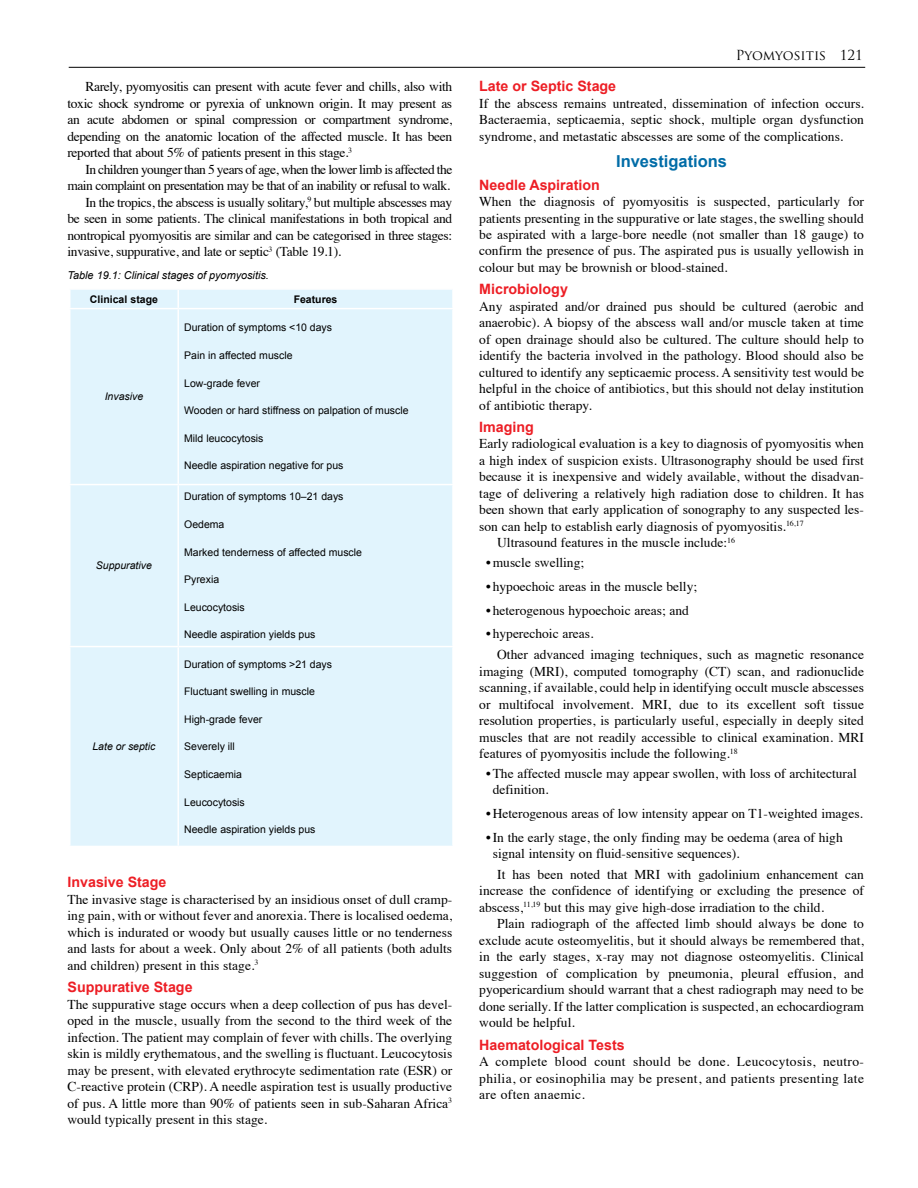
<style>
.page{position:relative;width:918px;height:1188px;background:#fff}
.page>*{position:absolute;margin:0;border:0;box-sizing:border-box;transform-origin:0 0}
.t1{font:700 16.5px "Arial";color:#006ca7}
.t2{font:700 14.25px "Arial";color:#ed1e25}
.t3{font:13.5px/16.5px "Times";color:#000;text-align:justify}
.t4{font:13.5px "Times";letter-spacing:-.025em;color:#000}
.t5{font:13.5px "Times";letter-spacing:-.04em;color:#000}
.t6{font:13.5px "Trajan Pro";color:#000}
.t7{font:italic 10.8px "Arial";color:#000}
.t8{font:10.5px "Arial";color:#000}
.t9{font:italic 10.5px "Arial";color:#000}
.t10{font:700 10.5px "Arial";color:#000}
</style>
<div class="page">
<hr style="left:69px;top:67px;width:796px;height:1px;background:#000">
<div style="left:70px;top:290px;width:382px;height:556px;background:#e1f4fd"></div>
<svg style="left:177px;top:290px;width:2px;height:18px"></svg>
<hr style="left:69px;top:308px;width:109px;height:1px;background:#fff">
<hr style="left:178px;top:308px;width:276px;height:1px;background:#fff">
<hr style="left:177px;top:309px;width:2px;height:175px;background:#fff">
<hr style="left:69px;top:484px;width:109px;height:1px;background:#fff">
<hr style="left:178px;top:484px;width:276px;height:1px;background:#fff">
<hr style="left:177px;top:485px;width:2px;height:161px;background:#fff">
<hr style="left:69px;top:646px;width:109px;height:1px;background:#fff">
<hr style="left:178px;top:646px;width:276px;height:1px;background:#fff">
<hr style="left:177px;top:647px;width:2px;height:199px;background:#fff">
<p class="t3" style="left:68px;top:77px;width:386px;text-indent:18px">Rarely, pyomyositis can present with acute fever and chills, also with toxic shock syndrome or pyrexia of unknown origin. It may present as an acute abdomen or spinal compression or compartment syndrome, depending on the anatomic location of the affected muscle. It has been reported that about 5% of patients present in this stage.<sup>3</sup></p>
<p class="t5" style="left:85px;top:156px;width:368px">In children younger than 5 years of age, when the lower limb is affected the</p>
<p class="t5" style="left:68px;top:173px;width:384px">main complaint on presentation may be that of an inability or refusal to walk.</p>
<p class="t4" style="left:85px;top:189px;width:368px">In the tropics, the abscess is usually solitary,<sup>9</sup> but multiple abscesses may</p>
<p class="t4" style="left:68px;top:206px;width:386px">be seen in some patients. The clinical manifestations in both tropical and</p>
<p class="t4" style="left:68px;top:222px;width:386px">nontropical pyomyositis are similar and can be categorised in three stages:</p>
<p class="t4" style="left:68px;top:239px;width:275px">invasive, suppurative, and late or septic<sup>3</sup> (Table 19.1).</p>
<p class="t7" style="left:68px;top:268px;width:203px">Table 19.1: Clinical stages of pyomyositis.</p>
<p class="t10" style="left:90px;top:292px;width:69px">Clinical stage</p>
<p class="t10" style="left:294px;top:292px;width:45px">Features</p>
<p class="t9" style="left:105px;top:390px;width:40px">Invasive</p>
<p class="t9" style="left:96px;top:559px;width:58px">Suppurative</p>
<p class="t9" style="left:92px;top:740px;width:65px">Late or septic</p>
<p class="t8" style="left:184px;top:321px;width:149px">Duration of symptoms &lt;10 days</p>
<p class="t8" style="left:184px;top:348px;width:110px">Pain in affected muscle</p>
<p class="t8" style="left:184px;top:376px;width:77px">Low-grade fever</p>
<p class="t8" style="left:184px;top:404px;width:226px">Wooden or hard stiffness on palpation of muscle</p>
<p class="t8" style="left:184px;top:431px;width:81px">Mild leucocytosis</p>
<p class="t8" style="left:184px;top:459px;width:161px">Needle aspiration negative for pus</p>
<p class="t8" style="left:184px;top:490px;width:161px">Duration of symptoms 10–21 days</p>
<p class="t8" style="left:184px;top:517px;width:42px">Oedema</p>
<p class="t8" style="left:184px;top:545px;width:179px">Marked tenderness of affected muscle</p>
<p class="t8" style="left:184px;top:573px;width:37px">Pyrexia</p>
<p class="t8" style="left:184px;top:600px;width:62px">Leucocytosis</p>
<p class="t8" style="left:184px;top:628px;width:133px">Needle aspiration yields pus</p>
<p class="t8" style="left:184px;top:657px;width:149px">Duration of symptoms &gt;21 days</p>
<p class="t8" style="left:184px;top:685px;width:132px">Fluctuant swelling in muscle</p>
<p class="t8" style="left:184px;top:712px;width:80px">High-grade fever</p>
<p class="t8" style="left:184px;top:740px;width:52px">Severely ill</p>
<p class="t8" style="left:184px;top:767px;width:59px">Septicaemia</p>
<p class="t8" style="left:184px;top:795px;width:62px">Leucocytosis</p>
<p class="t8" style="left:184px;top:823px;width:133px">Needle aspiration yields pus</p>
<p class="t2" style="left:68px;top:873px;width:101px">Invasive Stage</p>
<p class="t3" style="left:68px;top:890px;width:386px">The invasive stage is characterised by an insidious onset of dull cramp&shy;ing pain, with or without fever and anorexia. There is localised oedema, which is indurated or woody but usually causes little or no tenderness and lasts for about a week. Only about 2% of all patients (both adults and children) present in this stage.<sup>3</sup></p>
<p class="t2" style="left:68px;top:978px;width:127px">Suppurative Stage</p>
<p class="t3" style="left:68px;top:995px;width:386px">The suppurative stage occurs when a deep collection of pus has devel&shy;oped in the muscle, usually from the second to the third week of the infection. The patient may complain of fever with chills. The overlying skin is mildly erythematous, and the swelling is fluctuant. Leucocytosis may be present, with elevated erythrocyte sedimentation rate (ESR) or C-reactive protein (CRP). A needle aspiration test is usually productive of pus. A little more than 90% of patients seen in sub-Saharan Africa<sup>3 </sup>would typically present in this stage.</p>
<p class="t6" style="left:736px;top:47px;width:129px">Pyomyositis 121</p>
<p class="t2" style="left:479px;top:77px;width:138px">Late or Septic Stage</p>
<p class="t3" style="left:479px;top:94px;width:386px">If the abscess remains untreated, dissemination of infection occurs.<br>Bacteraemia, septicaemia, septic shock, multiple organ dysfunction syndrome, and metastatic abscesses are some of the complications.</p>
<p class="t1" style="left:616px;top:151px;width:112px">Investigations</p>
<p class="t2" style="left:479px;top:175px;width:122px">Needle Aspiration</p>
<p class="t3" style="left:479px;top:192px;width:386px">When the diagnosis of pyomyositis is suspected, particularly for patients presenting in the suppurative or late stages, the swelling should be aspirated with a large-bore needle (not smaller than 18 gauge) to confirm the presence of pus. The aspirated pus is usually yellowish in colour but may be brownish or blood-stained.</p>
<p class="t2" style="left:479px;top:280px;width:90px">Microbiology</p>
<p class="t3" style="left:479px;top:297px;width:386px">Any aspirated and/or drained pus should be cultured (aerobic and anaerobic). A biopsy of the abscess wall and/or muscle taken at time of open drainage should also be cultured. The culture should help to identify the bacteria involved in the pathology. Blood should also be cultured to identify any septicaemic process. A sensitivity test would be helpful in the choice of antibiotics, but this should not delay institution of antibiotic therapy.</p>
<p class="t2" style="left:479px;top:418px;width:56px">Imaging</p>
<p class="t3" style="left:479px;top:435px;width:386px">Early radiological evaluation is a key to diagnosis of pyomyositis when</p>
<p class="t3" style="left:479px;top:451px;width:386px">a high index of suspicion exists. Ultrasonography should be used first</p>
<p class="t3" style="left:479px;top:468px;width:386px">because it is inexpensive and widely available, without the disadvan-</p>
<p class="t3" style="left:479px;top:484px;width:386px">tage of delivering a relatively high radiation dose to children. It has</p>
<p class="t3" style="left:479px;top:501px;width:386px">been shown that early application of sonography to any suspected les-</p>
<p class="t3" style="left:479px;top:517px;width:326px">son can help to establish early diagnosis of pyomyositis.<sup>16,17</sup></p>
<p class="t3" style="left:497px;top:534px;width:239px">Ultrasound features in the muscle include:<sup>16</sup></p>
<p class="t3" style="left:486px;top:553px;width:100px">•muscle swelling;</p>
<p class="t3" style="left:486px;top:577px;width:213px">• hypoechoic areas in the muscle belly;</p>
<p class="t3" style="left:486px;top:601px;width:205px">• heterogenous hypoechoic areas; and</p>
<p class="t3" style="left:497px;top:622px;width:368px;line-height:20.9px;text-indent:-11px">• hyperechoic areas.<br>Other advanced imaging techniques, such as magnetic resonance</p>
<p class="t3" style="left:479px;top:662px;width:386px">imaging (MRI), computed tomography (CT) scan, and radionuclide scanning, if available, could help in identifying occult muscle abscesses or multifocal involvement. MRI, due to its excellent soft tissue resolution properties, is particularly useful, especially in deeply sited muscles that are not readily accessible to clinical examination. MRI features of pyomyositis include the following.<sup>18</sup></p>
<p class="t3" style="left:493px;top:764px;width:366px;text-indent:-7px">•The affected muscle may appear swollen, with loss of architectural definition.</p>
<p class="t3" style="left:486px;top:804px;width:378px">• Heterogenous areas of low intensity appear on T1-weighted images.</p>
<p class="t3" style="left:493px;top:828px;width:352px;text-indent:-7px">•In the early stage, the only finding may be oedema (area of high signal intensity on fluid-sensitive sequences).</p>
<p class="t3" style="left:479px;top:865px;width:386px;text-indent:18px">It has been noted that MRI with gadolinium enhancement can increase the confidence of identifying or excluding the presence of abscess,<sup>11,19</sup> but this may give high-dose irradiation to the child.</p>
<p class="t3" style="left:479px;top:914px;width:386px;text-indent:18px">Plain radiograph of the affected limb should always be done to exclude acute osteomyelitis, but it should always be remembered that, in the early stages, x-ray may not diagnose osteomyelitis. Clinical suggestion of complication by pneumonia, pleural effusion, and pyopericardium should warrant that a chest radiograph may need to be done serially. If the latter complication is suspected, an echocardiogram would be helpful.</p>
<p class="t2" style="left:479px;top:1035px;width:147px">Haematological Tests</p>
<p class="t3" style="left:479px;top:1052px;width:386px">A complete blood count should be done. Leucocytosis, neutro&shy;philia, or eosinophilia may be present, and patients presenting late are often anaemic.</p>
</div>
